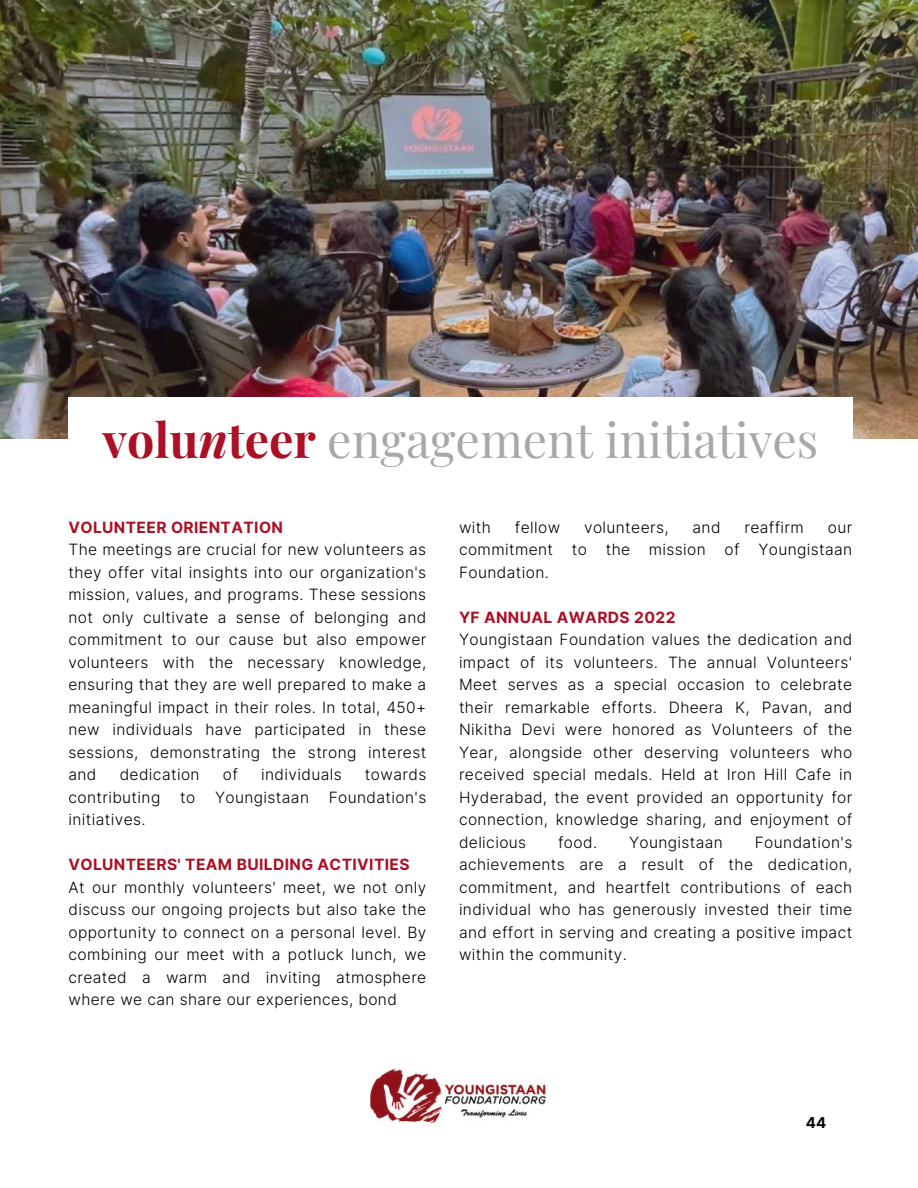
<style>
.page{position:relative;width:918px;height:1188px;background:#fff}
.page>*{position:absolute;margin:0;border:0;box-sizing:border-box;transform-origin:0 0}
.t1{font:48.3px "Playfair Display";color:#a6a9ab}
.t2{font:300 15.6px/22.5px "Inter";letter-spacing:.025em;color:#000;text-align:justify}
.t3{font:700 15.6px "Inter";letter-spacing:.025em;color:#ac1025}
.t4{font:700 15px "Inter";color:#030406}
.s1{font-weight:700;color:#ac1025}
.s2{font-weight:700;font-style:italic;color:#ac1025}
</style>
<div class="page">
<img style="left:0;top:0;width:918px;height:439px">
<div style="left:68px;top:397px;width:785px;height:83px;background:#fff"></div>
<img style="left:370px;top:1068px;width:177px;height:56px">
<h1 class="t1" style="left:103px;top:402px;width:717px"><span class="s1">volu</span><span class="s2">n</span><span class="s1">teer</span> engagement initiatives</h1>
<p class="t3" style="left:68px;top:516px;width:216px">VOLUNTEER ORIENTATION</p>
<p class="t2" style="left:68px;top:538px;width:359px">The meetings are crucial for new volunteers as they offer vital insights into our organization's mission, values, and programs. These sessions not only cultivate a sense of belonging and commitment to our cause but also empower volunteers with the necessary knowledge, ensuring that they are well prepared to make a meaningful impact in their roles. In total, 450+ new individuals have participated in these sessions, demonstrating the strong interest and</p>
<p class="t2" style="left:120px;top:763px;width:81px">dedication</p>
<p class="t2" style="left:223px;top:763px;width:17px">of</p>
<p class="t2" style="left:261px;top:763px;width:82px">individuals</p>
<p class="t2" style="left:365px;top:763px;width:63px">towards</p>
<p class="t2" style="left:68px;top:785px;width:93px">contributing</p>
<p class="t2" style="left:180px;top:785px;width:17px">to</p>
<p class="t2" style="left:215px;top:785px;width:95px">Youngistaan</p>
<p class="t2" style="left:329px;top:785px;width:99px">Foundation's</p>
<p class="t2" style="left:68px;top:808px;width:79px">initiatives.</p>
<p class="t3" style="left:68px;top:853px;width:343px">VOLUNTEERS' TEAM BUILDING ACTIVITIES</p>
<p class="t2" style="left:68px;top:875px;width:359px">At our monthly volunteers' meet, we not only discuss our ongoing projects but also take the opportunity to connect on a personal level. By combining our meet with a potluck lunch, we created a warm and inviting atmosphere where we can share our experiences, bond</p>
<p class="t2" style="left:459px;top:515px;width:33px">with</p>
<p class="t2" style="left:515px;top:515px;width:47px">fellow</p>
<p class="t2" style="left:584px;top:515px;width:86px">volunteers,</p>
<p class="t2" style="left:693px;top:515px;width:29px">and</p>
<p class="t2" style="left:745px;top:515px;width:61px">reaffirm</p>
<p class="t2" style="left:459px;top:515px;width:395px;text-indent:369px">our commitment to the mission of Youngistaan Foundation.</p>
<p class="t3" style="left:459px;top:606px;width:218px">YF ANNUAL AWARDS 2022</p>
<p class="t2" style="left:459px;top:628px;width:395px">Youngistaan Foundation values the dedication and impact of its volunteers. The annual Volunteers' Meet serves as a special occasion to celebrate their remarkable efforts. Dheera K, Pavan, and Nikitha Devi were honored as Volunteers of the Year, alongside other deserving volunteers who received special medals. Held at Iron Hill Cafe in Hyderabad, the event provided an opportunity for connection, knowledge sharing, and enjoyment of delicious</p>
<p class="t2" style="left:558px;top:830px;width:41px">food.</p>
<p class="t2" style="left:629px;top:830px;width:95px">Youngistaan</p>
<p class="t2" style="left:459px;top:830px;width:395px;text-indent:296px">Foundation's achievements are a result of the dedication, commitment, and heartfelt contributions of each individual who has generously invested their time and effort in serving and creating a positive impact within the community.</p>
<p class="t4" style="left:806px;top:1112px;width:22px">44</p>
</div>
